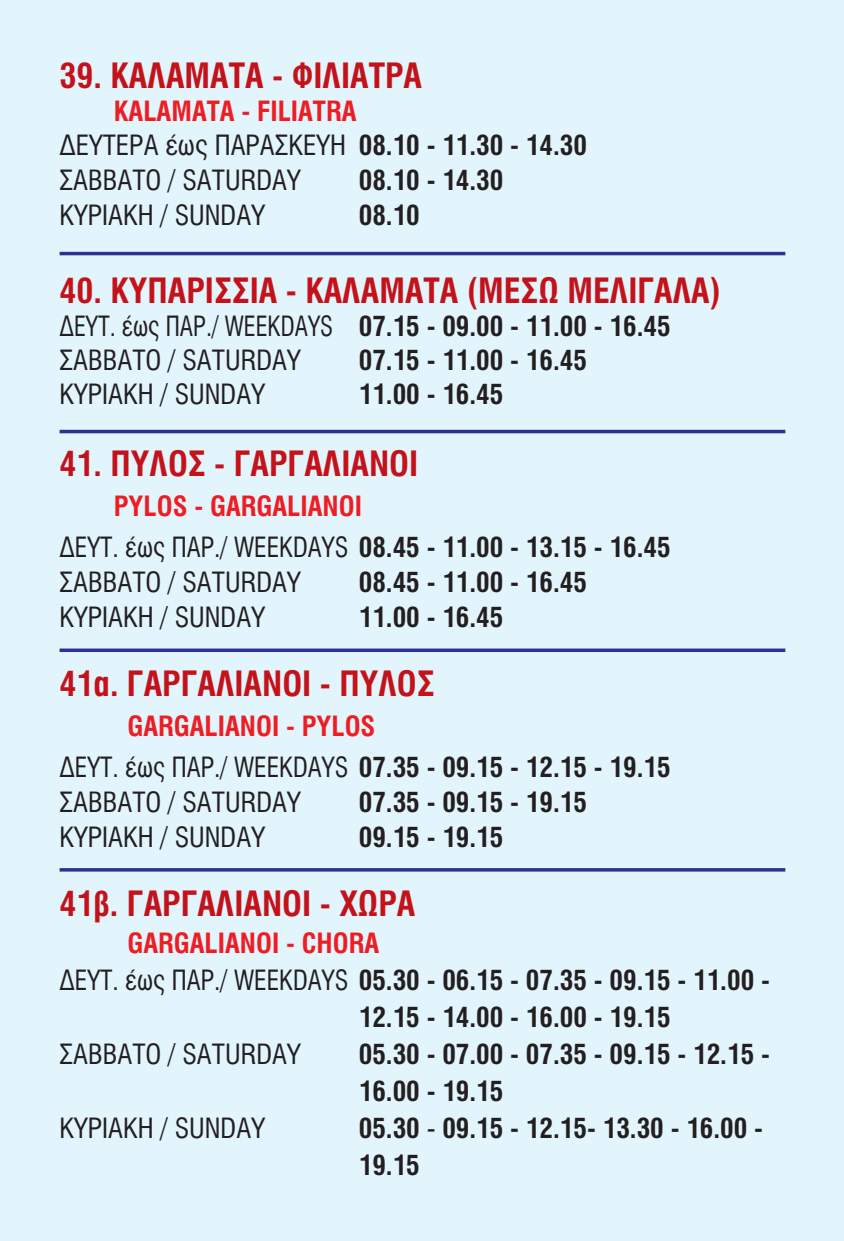
<style>
.page{position:relative;width:844px;height:1241px;background:#fff}
.page>*{position:absolute;margin:0;border:0;box-sizing:border-box;transform-origin:0 0}
.t1{font:35px "UB Helvetica Cond Bold";color:#c4121a}
.t2{font:28px/40.6px "UB Helvetica Cond Bold";color:#231f20}
.t3{font:28px/35px "UB Helvetica Cond";color:#231f20}
.t4{font:28px "UB Helvetica Cond Bold";color:#ee1d23}
.s1{font-family:"UB Helvetica Cond Bold"}
.s2{font-family:"UB Helvetica Cond"}
.s3{color:#ee1d23}
</style>
<div class="page">
<div style="left:0;top:0;width:843px;height:1240px;background:#e2f4fc"></div>
<hr style="left:60px;top:252px;width:725px;height:3px;background:#2e3092">
<hr style="left:60px;top:430px;width:725px;height:3px;background:#2e3092">
<svg style="left:60px;top:648px;width:725px;height:4px;background:#4549a0"></svg>
<hr style="left:60px;top:868px;width:725px;height:3px;background:#2e3092">
<p class="t1" style="left:60px;top:55px;width:364px">39. KA§AMATA - ºπ§π∞∆ƒ∞</p>
<p class="t4" style="left:114px;top:95px;width:244px">KALAMATA - FILIATRA</p>
<p class="t3" style="left:60px;top:128px;width:529px">¢∂À∆∂ƒ∞ ¤ˆ˜ ¶∞ƒ∞™∫∂À∏ <span class="s1">08.10 - 11.30 - 14.30 </span>™ABBATO / SATURDAY</p>
<p class="t2" style="left:358px;top:160px;width:146px">08.10 - 14.30</p>
<p class="t3" style="left:60px;top:198px;width:207px">∫Àƒπ∞∫∏ / SUNDAY</p>
<p class="t2" style="left:358px;top:195px;width:63px">08.10</p>
<p class="t1" style="left:60px;top:270px;width:662px">40. KY¶∞ƒπ™™IA - KA§AMATA (ª∂™ø ª∂§π°∞§∞)</p>
<p class="t2" style="left:60px;top:306px;width:612px"><span class="s2">¢∂À∆. ¤ˆ˜ ¶∞ƒ./ WEEKDAYS</span> 07.15 - 09.00 - 11.00 - 16.45</p>
<p class="t3" style="left:60px;top:342px;width:243px">™ABBATO / SATURDAY</p>
<p class="t2" style="left:358px;top:340px;width:230px">07.15 - 11.00 - 16.45</p>
<p class="t3" style="left:60px;top:376px;width:207px">KYPIAKH / SUNDAY</p>
<p class="t2" style="left:358px;top:373px;width:146px">11.00 - 16.45</p>
<p class="t1" style="left:60px;top:443px;width:360px">41. ¶Y§O™ - °AP°A§IANOI</p>
<p class="t2" style="left:60px;top:486px;width:612px;text-indent:54px"><span class="s3">PYLOS - GARGALIANOI<br></span><span class="s2">¢∂À∆. ¤ˆ˜ ¶∞ƒ./ WEEKDAYS</span> 08.45 - 11.00 - 13.15 - 16.45</p>
<p class="t3" style="left:60px;top:564px;width:243px">™ABBATO / SATURDAY</p>
<p class="t2" style="left:358px;top:562px;width:230px">08.45 - 11.00 - 16.45</p>
<p class="t3" style="left:60px;top:599px;width:207px">KYPIAKH / SUNDAY</p>
<p class="t2" style="left:358px;top:597px;width:146px">11.00 - 16.45</p>
<p class="t1" style="left:60px;top:663px;width:376px">41·. °AP°A§IANOI - ¶Y§O™</p>
<p class="t2" style="left:60px;top:706px;width:612px;text-indent:68px"><span class="s3">GARGALIANOI - PYLOS<br></span><span class="s2">¢∂À∆. ¤ˆ˜ ¶∞ƒ./ WEEKDAYS</span> 07.35 - 09.15 - 12.15 - 19.15</p>
<p class="t3" style="left:60px;top:784px;width:243px">™ABBATO / SATURDAY</p>
<p class="t2" style="left:358px;top:781px;width:230px">07.35 - 09.15 - 19.15</p>
<p class="t3" style="left:60px;top:819px;width:207px">∫Àƒπ∞∫∏ / SUNDAY</p>
<p class="t2" style="left:358px;top:816px;width:146px">09.15 - 19.15</p>
<p class="t1" style="left:60px;top:882px;width:357px">41‚. °AP°A§IANOI - XøPA</p>
<p class="t4" style="left:127px;top:926px;width:253px">GARGALIANOI - CHORA</p>
<p class="t2" style="left:60px;top:959px;width:711px"><span class="s2">¢∂À∆. ¤ˆ˜ ¶∞ƒ./ WEEKDAYS</span> 05.30 - 06.15 - 07.35 - 09.15 - 11.00 -</p>
<p class="t2" style="left:358px;top:996px;width:313px">12.15 - 14.00 - 16.00 - 19.15</p>
<p class="t3" style="left:60px;top:1036px;width:243px">™ABBATO / SATURDAY</p>
<p class="t2" style="left:358px;top:1035px;width:412px;line-height:37.1px">05.30 - 07.00 - 07.35 - 09.15 - 12.15 -<br>16.00 - 19.15</p>
<p class="t3" style="left:60px;top:1110px;width:207px">KYPIAKH / SUNDAY</p>
<p class="t2" style="left:358px;top:1109px;width:406px;line-height:37.1px">05.30 <span class="s2">-</span> 09.15 - 12.15- 13.30 - 16.00 -<br>19.15</p>
</div>
